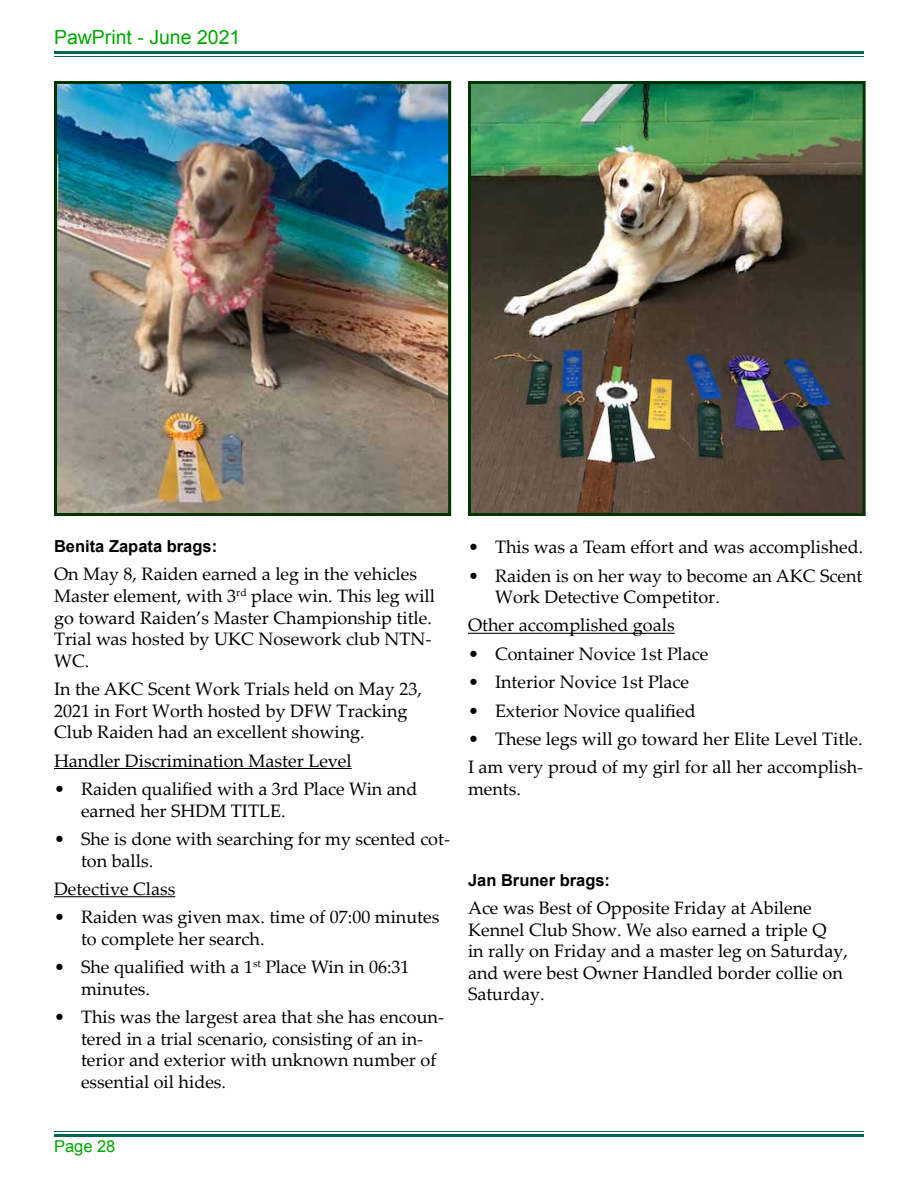
<style>
.page{position:relative;width:918px;height:1188px;background:#fff}
.page>*{position:absolute;margin:0;border:0;box-sizing:border-box;transform-origin:0 0}
.t1{font:19.5px "Arial";color:#00a800}
.t2{font:18px/21.6px "Palatino Linotype";color:#000}
.t3{font:700 16.5px "Arial";color:#000}
.t4{font:16.5px "Arial";color:#00a800}
</style>
<div class="page">
<hr style="left:54px;top:51px;width:810px;height:3px;background:#006658">
<hr style="left:54px;top:56px;width:810px;height:1px;background:#006658">
<hr style="left:54px;top:1131px;width:810px;height:1px;background:#006658">
<hr style="left:54px;top:1134px;width:810px;height:3px;background:#006658">
<hr style="left:54px;top:768px;width:298px;height:1px;background:#000">
<hr style="left:54px;top:896px;width:121px;height:1px;background:#000">
<img style="left:58px;top:85px;width:389px;height:427px">
<div style="left:54px;top:81px;width:397px;height:435px;border:3px solid #030"></div>
<img style="left:472px;top:85px;width:390px;height:427px">
<div style="left:468px;top:81px;width:398px;height:435px;border:3px solid #030"></div>
<hr style="left:468px;top:633px;width:207px;height:1px;background:#000">
<p class="t1" style="left:54px;top:25px;width:188px">PawPrint - June 2021</p>
<p class="t3" style="left:54px;top:535px;width:165px">Benita Zapata brags:</p>
<p class="t2" style="left:54px;top:563px;width:383px">On May 8, Raiden earned a leg in the vehicles Master element, with 3<sup>rd</sup> place win. This leg will go toward Raiden’s Master Championship title.<br>Trial was hosted by UKC Nosework club NTN-WC.</p>
<p class="t2" style="left:54px;top:677px;width:369px">In the AKC Scent Work Trials held on May 23,<br>2021 in Fort Worth hosted by DFW Tracking<br>Club Raiden had an excellent showing.</p>
<p class="t2" style="left:54px;top:749px;width:299px">Handler Discrimination Master Level</p>
<p class="t2" style="left:81px;top:777px;width:338px;text-indent:-27px">• Raiden qualified with a 3rd Place Win and earned her SHDM TITLE.</p>
<p class="t2" style="left:81px;top:827px;width:371px;text-indent:-27px">• She is done with searching for my scented cot&shy;ton balls.</p>
<p class="t2" style="left:54px;top:877px;width:123px">Detective Class</p>
<p class="t2" style="left:81px;top:906px;width:360px;text-indent:-27px">• Raiden was given max. time of 07:00 minutes to complete her search.</p>
<p class="t2" style="left:81px;top:956px;width:330px;text-indent:-27px">• She qualified with a 1<sup>st</sup> Place Win in 06:31 minutes.</p>
<p class="t2" style="left:81px;top:1006px;width:365px;text-indent:-27px">• This was the largest area that she has encoun&shy;tered in a trial scenario, consisting of an in&shy;terior and exterior with unknown number of essential oil hides.</p>
<p class="t2" style="left:468px;top:536px;width:397px">• This was a Team effort and was accomplished.</p>
<p class="t2" style="left:495px;top:564px;width:369px;text-indent:-27px">• Raiden is on her way to become an AKC Scent<br>Work Detective Competitor.</p>
<p class="t2" style="left:468px;top:614px;width:208px">Other accomplished goals</p>
<p class="t2" style="left:468px;top:642px;width:242px">• Container Novice 1st Place</p>
<p class="t2" style="left:468px;top:671px;width:223px">• Interior Novice 1st Place</p>
<p class="t2" style="left:468px;top:699px;width:229px">• Exterior Novice qualified</p>
<p class="t2" style="left:468px;top:724px;width:397px;line-height:28.3px">• These legs will go toward her Elite Level Title.<br>I am very proud of my girl for all her accomplish-</p>
<p class="t2" style="left:468px;top:777px;width:54px">ments.</p>
<p class="t3" style="left:468px;top:869px;width:144px">Jan Bruner brags:</p>
<p class="t2" style="left:468px;top:896px;width:382px">Ace was Best of Opposite Friday at Abilene Kennel Club Show. We also earned a triple Q<br>in rally on Friday and a master leg on Saturday, and were best Owner Handled border collie on Saturday.</p>
<p class="t4" style="left:54px;top:1135px;width:63px">Page 28</p>
</div>
